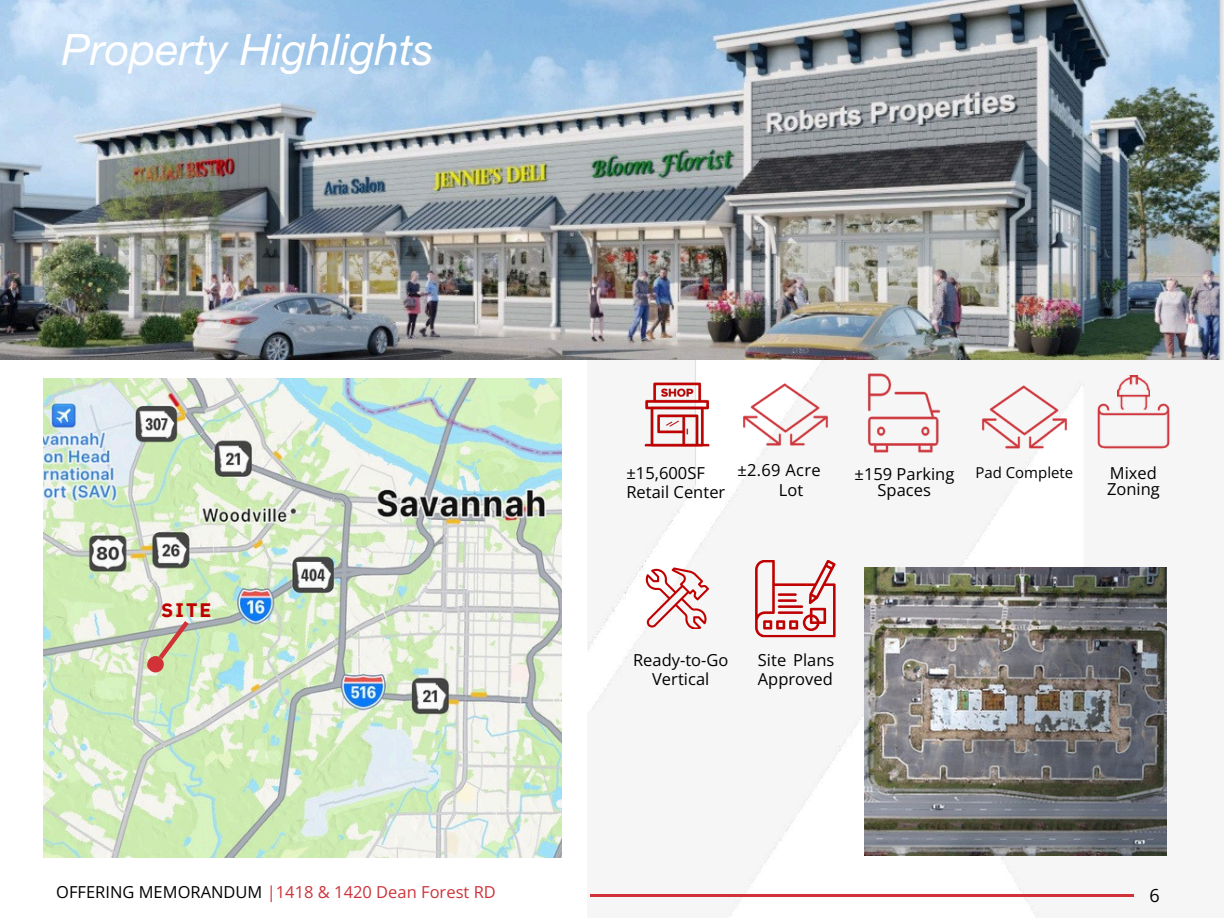
<style>
.page{position:relative;width:1224px;height:918px;background:#fff}
.page>*{position:absolute;margin:0;border:0;box-sizing:border-box;transform-origin:0 0}
.t1{font:italic 43.5px "Helvetica Neue LT Std";color:#fff}
.t2{font:700 19.5px "IBM Plex Sans";color:#c00000}
.t3{font:18px "Open Sans";color:#000}
.t4{font:16.5px/19.2px "Open Sans";color:#000}
.t5{font:16.5px "Open Sans";color:#cc333b}
.t6{font:15px "Open Sans";color:#000}
.s1{color:#000}
</style>
<div class="page">
<img style="left:588px;top:360px;width:579px;height:557px">
<img style="left:736px;top:376px;width:100px;height:77px">
<hr style="left:590px;top:894px;width:543px;height:3px;background:#d03238">
<img style="left:861px;top:367px;width:87px;height:92px">
<img style="left:1090px;top:397px;width:80px;height:58px">
<img style="left:1118px;top:376px;width:31px;height:33px">
<img style="left:0;top:0;width:1224px;height:360px">
<svg style="left:646px;top:567px;width:63px;height:62px"></svg>
<img style="left:637px;top:376px;width:79px;height:77px">
<img style="left:44px;top:379px;width:517px;height:478px">
<img style="left:974px;top:379px;width:100px;height:76px">
<img style="left:865px;top:567px;width:301px;height:288px">
<svg style="left:755px;top:560px;width:81px;height:77px"></svg>
<svg style="left:154px;top:616px;width:39px;height:48px;background:#cccdae"></svg>
<div style="left:147px;top:656px;width:17px;height:16px;background:#d03238;border-radius:50%"></div>
<p class="t1" style="left:62px;top:34px;width:373px">Property Highlights</p>
<p class="t2" style="left:161px;top:597px;width:52px">SITE</p>
<p class="t4" style="left:626px;top:463px;width:100px">±15,600SF<br>Retail Center</p>
<p class="t4" style="left:738px;top:460px;width:85px">±2.69 Acre</p>
<p class="t4" style="left:779px;top:480px;width:26px">Lot</p>
<p class="t4" style="left:855px;top:466px;width:101px;line-height:15.8px;text-align:center">±159 Parking<br>Spaces</p>
<h2 class="t6" style="left:975px;top:462px;width:99px">Pad Complete</h2>
<p class="t4" style="left:1107px;top:465px;width:54px;line-height:15.8px">Mixed<br>Zoning</p>
<p class="t4" style="left:633px;top:650px;width:97px;text-align:center">Ready-to-Go<br>Vertical</p>
<p class="t4" style="left:758px;top:650px;width:78px">Site Plans<br>Approved</p>
<p class="t5" style="left:56px;top:880px;width:441px"><span class="s1">OFFERING MEMORANDUM</span> |1418 &amp; 1420 Dean Forest RD</p>
<p class="t3" style="left:1150px;top:883px;width:12px">6</p>
</div>
